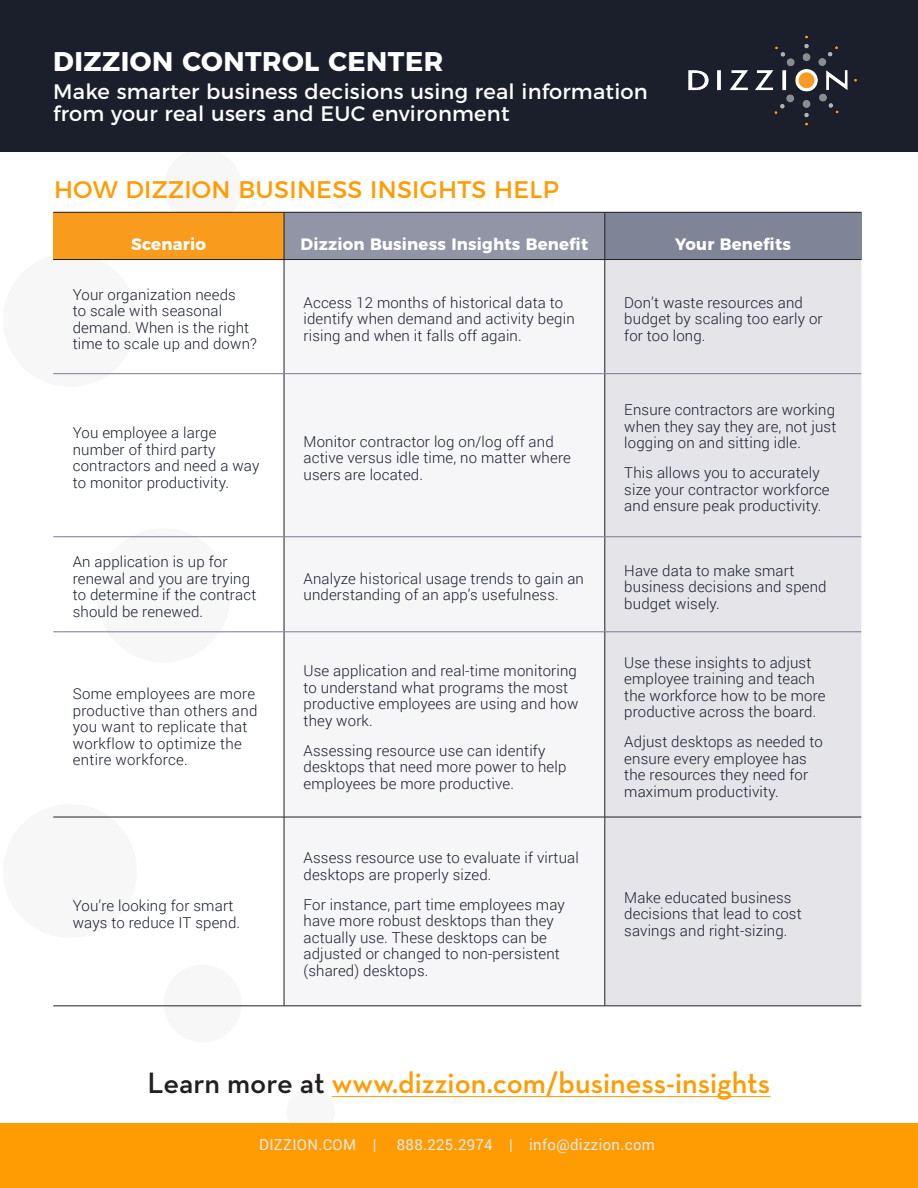
<style>
.page{position:relative;width:918px;height:1188px;background:#fff}
.page>*{position:absolute;margin:0;border:0;box-sizing:border-box;transform-origin:0 0}
.subhead{font:600 30px "Neutraface Text";color:#ff9c03}
.Interior_Title{font:700 27px "Montserrat";letter-spacing:.015em;color:#fff}
.Interior_Section_Tit{font:24px "Montserrat";letter-spacing:.01em;color:#ff9c03}
.Interior_Subtitle{font:21px/22.5px "Montserrat";letter-spacing:.01em;color:#fff}
.Chart_Column_Title{font:700 16.5px "Montserrat";letter-spacing:.01em;color:#fff}
.Chart_Body_Copy{font:300 15px/16.5px "Roboto";letter-spacing:.01em;color:#191e2c}
.Category{font:15px "Roboto";letter-spacing:.02em;color:#eaeaea}
.s1{color:#231f20}
</style>
<div class="page">
<div style="left:97px;top:528px;width:134px;height:134px;background:#f7f7f7;border-radius:50%"></div>
<svg style="left:53px;top:816px;width:91px;height:1px"></svg>
<svg style="left:160px;top:1005px;width:85px;height:1px"></svg>
<svg style="left:53px;top:260px;width:91px;height:115px"></svg>
<svg style="left:160px;top:151px;width:85px;height:61px"></svg>
<div style="left:0;top:1123px;width:918px;height:65px;background:#ff9c03"></div>
<div style="left:0;top:0;width:918px;height:151px;background:#1a1f2b"></div>
<div style="left:53px;top:212px;width:231px;height:48px;background:#f99b1c"></div>
<div style="left:284px;top:212px;width:321px;height:48px;background:#9295a6"></div>
<div style="left:605px;top:212px;width:256px;height:48px;background:#808497"></div>
<div style="left:285px;top:260px;width:320px;height:746px;background:#f6f6f8"></div>
<div style="left:606px;top:260px;width:255px;height:746px;background:#e4e4e9"></div>
<hr style="left:284px;top:260px;width:1px;height:113px;background:#231f20">
<hr style="left:284px;top:374px;width:1px;height:163px;background:#231f20">
<hr style="left:284px;top:537px;width:1px;height:95px;background:#231f20">
<hr style="left:284px;top:632px;width:1px;height:185px;background:#231f20">
<hr style="left:284px;top:817px;width:1px;height:189px;background:#231f20">
<hr style="left:605px;top:260px;width:1px;height:113px;background:#231f20">
<hr style="left:605px;top:374px;width:1px;height:163px;background:#231f20">
<hr style="left:605px;top:537px;width:1px;height:95px;background:#231f20">
<hr style="left:605px;top:632px;width:1px;height:185px;background:#231f20">
<hr style="left:605px;top:817px;width:1px;height:189px;background:#231f20">
<hr style="left:53px;top:817px;width:231px;height:1px;background:#231f20">
<hr style="left:284px;top:817px;width:321px;height:1px;background:#231f20">
<hr style="left:605px;top:817px;width:256px;height:1px;background:#231f20">
<hr style="left:53px;top:1006px;width:231px;height:1px;background:#231f20">
<hr style="left:284px;top:1006px;width:321px;height:1px;background:#231f20">
<hr style="left:605px;top:1006px;width:256px;height:1px;background:#231f20">
<hr style="left:605px;top:212px;width:1px;height:47px;background:#231f20">
<hr style="left:284px;top:212px;width:321px;height:1px;background:#231f20">
<hr style="left:605px;top:212px;width:256px;height:1px;background:#231f20">
<hr style="left:284px;top:259px;width:321px;height:1px;background:#231f20">
<hr style="left:605px;top:259px;width:256px;height:1px;background:#231f20">
<hr style="left:53px;top:212px;width:231px;height:1px;background:#231f20">
<hr style="left:284px;top:212px;width:1px;height:47px;background:#231f20">
<hr style="left:53px;top:259px;width:231px;height:1px;background:#231f20">
<hr style="left:53px;top:373px;width:231px;height:1px;background:#777b90">
<hr style="left:284px;top:373px;width:321px;height:1px;background:#777b90">
<hr style="left:605px;top:373px;width:256px;height:1px;background:#777b90">
<hr style="left:53px;top:537px;width:231px;height:1px;background:#777b90">
<hr style="left:284px;top:537px;width:321px;height:1px;background:#777b90">
<hr style="left:605px;top:537px;width:256px;height:1px;background:#777b90">
<hr style="left:53px;top:632px;width:231px;height:1px;background:#777b90">
<hr style="left:284px;top:632px;width:321px;height:1px;background:#777b90">
<hr style="left:605px;top:632px;width:256px;height:1px;background:#777b90">
<img style="left:688px;top:35px;width:169px;height:91px">
<hr style="left:332px;top:1096px;width:438px;height:1px;background:#ff9c03">
<p class="Interior_Title" style="left:53px;top:39px;width:391px">DIZZION CONTROL CENTER</p>
<p class="Interior_Subtitle" style="left:53px;top:78px;width:596px">Make smarter business decisions using real information from your real users and EUC environment</p>
<p class="Interior_Section_Tit" style="left:54px;top:170px;width:506px">HOW DIZZION BUSINESS INSIGHTS HELP</p>
<p class="Chart_Column_Title" style="left:131px;top:230px;width:76px">Scenario</p>
<p class="Chart_Column_Title" style="left:301px;top:230px;width:289px">Dizzion Business Insights Benefit</p>
<p class="Chart_Column_Title" style="left:675px;top:230px;width:118px">Your Benefits</p>
<p class="Chart_Body_Copy" style="left:73px;top:286px;width:186px">Your organization needs<br>to scale with seasonal demand. When is the right time to scale up and down?</p>
<p class="Chart_Body_Copy" style="left:304px;top:294px;width:273px">Access 12 months of historical data to identify when demand and activity begin rising and when it falls off again.</p>
<p class="Chart_Body_Copy" style="left:624px;top:294px;width:200px">Don’t waste resources and budget by scaling too early or for too long.</p>
<p class="Chart_Body_Copy" style="left:73px;top:424px;width:188px">You employee a large number of third party contractors and need a way to monitor productivity.</p>
<p class="Chart_Body_Copy" style="left:304px;top:433px;width:269px">Monitor contractor log on/log off and active versus idle time, no matter where users are located.</p>
<p class="Chart_Body_Copy" style="left:624px;top:401px;width:214px;text-align:justify">Ensure contractors are working when they say they are, not just logging on and sitting idle.</p>
<p class="Chart_Body_Copy" style="left:624px;top:464px;width:207px">This allows you to accurately size your contractor workforce and ensure peak productivity.</p>
<p class="Chart_Body_Copy" style="left:73px;top:553px;width:185px">An application is up for renewal and you are trying to determine if the contract should be renewed.</p>
<p class="Chart_Body_Copy" style="left:73px;top:685px;width:186px">Some employees are more productive than others and you want to replicate that workflow to optimize the entire workforce.</p>
<p class="Chart_Body_Copy" style="left:73px;top:897px;width:169px">You’re looking for smart ways to reduce IT spend.</p>
<p class="Chart_Body_Copy" style="left:304px;top:570px;width:282px">Analyze historical usage trends to gain an understanding of an app’s usefulness.</p>
<p class="Chart_Body_Copy" style="left:624px;top:562px;width:204px">Have data to make smart business decisions and spend budget wisely.</p>
<p class="Chart_Body_Copy" style="left:304px;top:662px;width:276px">Use application and real-time monitoring to understand what programs the most productive employees are using and how they work.</p>
<p class="Chart_Body_Copy" style="left:304px;top:741px;width:264px">Assessing resource use can identify desktops that need more power to help employees be more productive.</p>
<p class="Chart_Body_Copy" style="left:624px;top:654px;width:203px">Use these insights to adjust employee training and teach the workforce how to be more productive across the board.</p>
<p class="Chart_Body_Copy" style="left:624px;top:733px;width:200px">Adjust desktops as needed to ensure every employee has the resources they need for maximum productivity.</p>
<p class="Chart_Body_Copy" style="left:304px;top:849px;width:277px">Assess resource use to evaluate if virtual desktops are properly sized.</p>
<p class="Chart_Body_Copy" style="left:304px;top:895px;width:263px">For instance, part time employees may have more robust desktops than they actually use. These desktops can be adjusted or changed to non-persistent (shared) desktops.</p>
<p class="Chart_Body_Copy" style="left:624px;top:889px;width:179px">Make educated business decisions that lead to cost savings and right-sizing.</p>
<p class="subhead" style="left:148px;top:1064px;width:624px"><span class="s1">Learn more at</span> www.dizzion.com/business-insights</p>
<p class="Category" style="left:259px;top:1134px;width:119px">DIZZION.COM |</p>
<p class="Category" style="left:397px;top:1134px;width:260px">888.225.2974 | info@dizzion.com</p>
</div>
